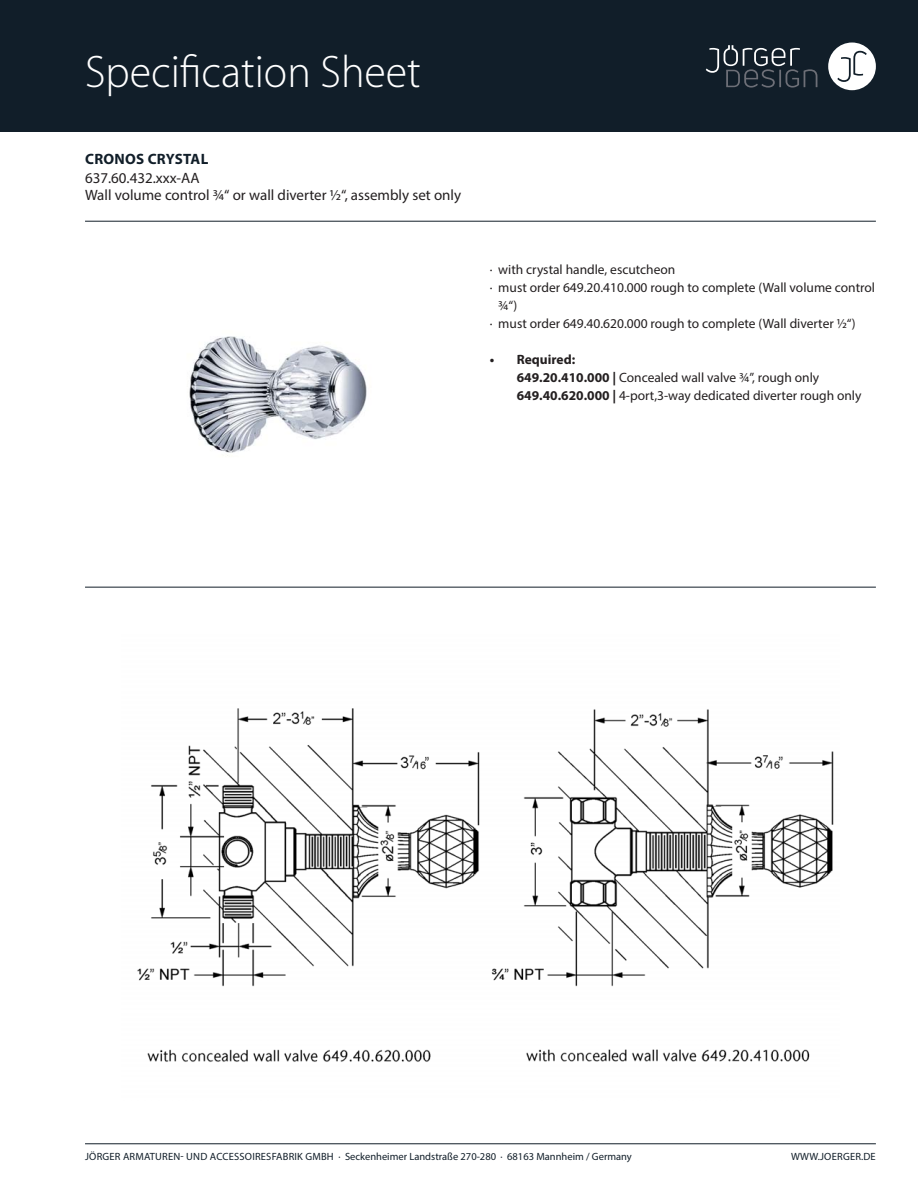
<style>
.page{position:relative;width:918px;height:1188px;background:#fff}
.page>*{position:absolute;margin:0;border:0;box-sizing:border-box;transform-origin:0 0}
.t1{font:100 45px "Myriad Set Pro";color:#fff}
.t2{font:15px "Myriad Pro";color:#231f20}
.t3{font:700 15px "Myriad Pro";letter-spacing:.02em;color:#111e29}
.t4{font:13.5px/18px "Myriad Pro";color:#231f20}
.t5{font:10.5px "Myriad Pro";letter-spacing:.015em;color:#111e29}
.s1{font-weight:700}
</style>
<div class="page">
<div style="left:0;top:0;width:918px;height:132px;background:#111e29"></div>
<div style="left:828px;top:43px;width:48px;height:47px;background:#fff;border-radius:50%"></div>
<svg style="left:837px;top:51px;width:30px;height:31px"></svg>
<svg style="left:706px;top:45px;width:111px;height:43px"></svg>
<hr style="left:85px;top:1143px;width:791px;height:1px;background:#111e29">
<hr style="left:85px;top:221px;width:791px;height:1px;background:#111e29">
<hr style="left:85px;top:587px;width:791px;height:1px;background:#111e29">
<img style="left:189px;top:336px;width:178px;height:120px">
<img style="left:137px;top:708px;width:697px;height:354px">
<h1 class="t1" style="left:85px;top:50px;width:337px">Specification Sheet</h1>
<p class="t3" style="left:85px;top:154px;width:125px">CRONOS CRYSTAL</p>
<p class="t2" style="left:85px;top:190px;width:378px">Wall volume control ¾“ or wall diverter ½“, assembly set only</p>
<p class="t2" style="left:85px;top:172px;width:116px">637.60.432.xxx-AA</p>
<p class="t4" style="left:490px;top:262px;width:187px">· with crystal handle, escutcheon</p>
<p class="t4" style="left:490px;top:280px;width:387px">· must order 649.20.410.000 rough to complete (Wall volume control</p>
<p class="t4" style="left:498px;top:298px;width:20px">¾“)</p>
<p class="t4" style="left:490px;top:316px;width:367px">· must order 649.40.620.000 rough to complete (Wall diverter ½“)</p>
<p class="t4" style="left:517px;top:352px;width:346px;text-indent:-27px"><span class="s1">• Required:<br>649.20.410.000 |</span> Concealed wall valve ¾”, rough only<br><span class="s1">649.40.620.000 |</span> 4-port,3-way dedicated diverter rough only</p>
<p class="t5" style="left:85px;top:1153px;width:548px">JÖRGER ARMATUREN- UND ACCESSOIRESFABRIK GMBH · Seckenheimer Landstraße 270-280 · 68163 Mannheim / Germany</p>
<p class="t5" style="left:791px;top:1153px;width:86px">WWW.JOERGER.DE</p>
</div>
